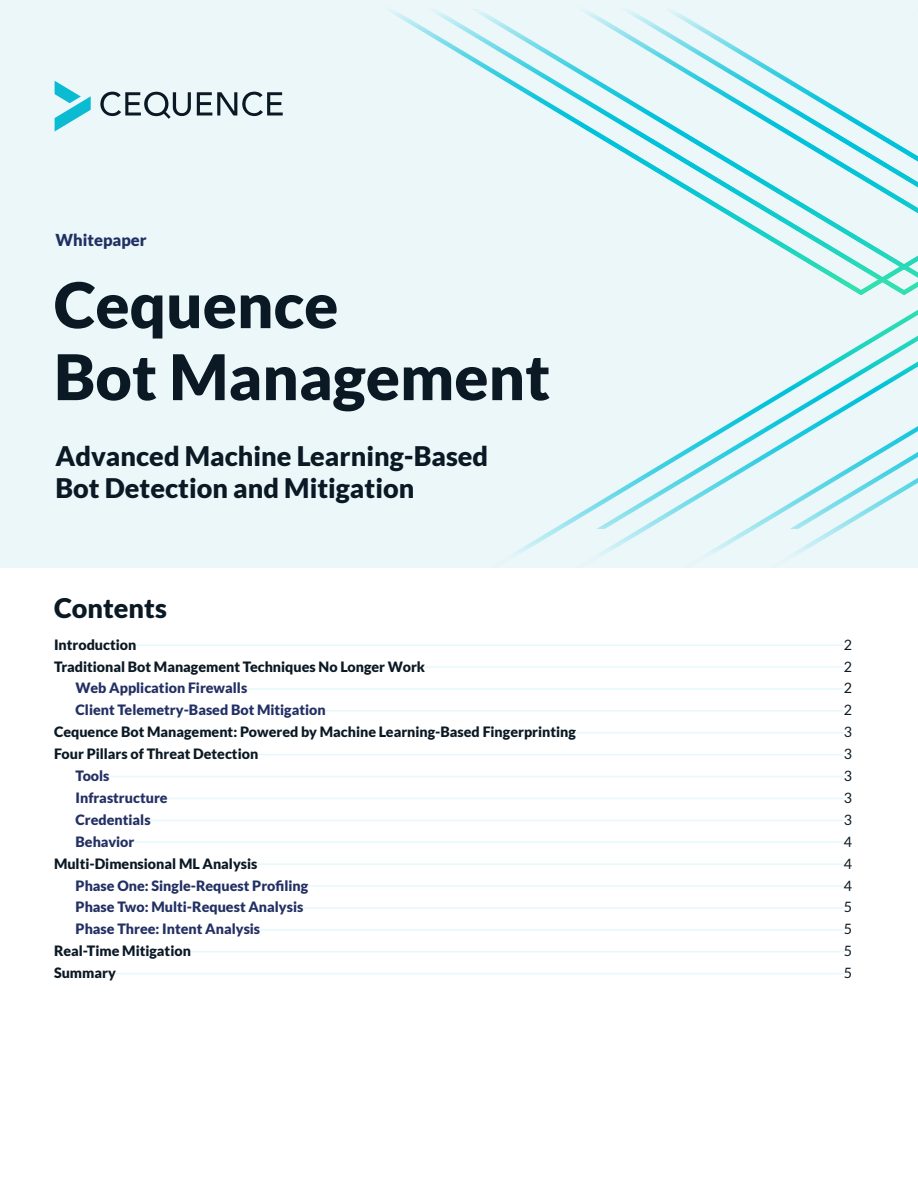
<style>
.page{position:relative;width:918px;height:1188px;background:#fff}
.page>*{position:absolute;margin:0;border:0;box-sizing:border-box;transform-origin:0 0}
.t1{font:900 63px/72px "Lato";color:#0b1924}
.t2{font:900 27px/32.4px "Lato";color:#0b1924}
.t3{font:900 16.5px "Lato";color:#213063}
.t4{font:900 14.25px "Lato";color:#0b1924}
.t5{font:900 14.25px "Lato";color:#223064}
.t6{font:14.25px "Lato";color:#0b1924}
</style>
<div class="page">
<div style="left:0;top:0;width:918px;height:568px;background:#ecf7fa"></div>
<svg style="left:197px;top:92px;width:86px;height:24px"></svg>
<svg style="left:100px;top:92px;width:91px;height:27px"></svg>
<svg style="left:55px;top:81px;width:36px;height:51px"></svg>
<hr style="left:136px;top:644px;width:708px;height:2px;background:#e6f9fb">
<hr style="left:425px;top:666px;width:419px;height:2px;background:#e6f9fb">
<hr style="left:247px;top:688px;width:597px;height:2px;background:#e6f9fb">
<hr style="left:326px;top:710px;width:518px;height:2px;background:#e6f9fb">
<hr style="left:576px;top:732px;width:268px;height:1px;background:#e6f9fb">
<hr style="left:258px;top:754px;width:586px;height:1px;background:#e6f9fb">
<hr style="left:110px;top:776px;width:734px;height:1px;background:#e6f9fb">
<hr style="left:168px;top:798px;width:676px;height:1px;background:#e6f9fb">
<hr style="left:151px;top:820px;width:693px;height:1px;background:#e6f9fb">
<hr style="left:134px;top:841px;width:710px;height:2px;background:#e6f9fb">
<hr style="left:258px;top:863px;width:586px;height:2px;background:#e6f9fb">
<hr style="left:308px;top:885px;width:536px;height:2px;background:#e6f9fb">
<hr style="left:303px;top:907px;width:541px;height:2px;background:#e6f9fb">
<hr style="left:260px;top:929px;width:584px;height:2px;background:#e6f9fb">
<hr style="left:191px;top:951px;width:653px;height:1px;background:#e6f9fb">
<hr style="left:116px;top:973px;width:728px;height:1px;background:#e6f9fb">
<svg style="left:509px;top:310px;width:409px;height:247px"></svg>
<svg style="left:413px;top:12px;width:505px;height:283px"></svg>
<svg style="left:596px;top:336px;width:322px;height:193px"></svg>
<p class="t3" style="left:56px;top:230px;width:93px">Whitepaper</p>
<h1 class="t1" style="left:54px;top:268px;width:498px">Cequence<br>Bot Management</h1>
<h2 class="t2" style="left:56px;top:439px;width:434px">Advanced Machine Learning-Based<br>Bot Detection and Mitigation</h2>
<h2 class="t2" style="left:54px;top:592px;width:114px">Contents</h2>
<p class="t4" style="left:54px;top:636px;width:84px">Introduction</p>
<p class="t6" style="left:844px;top:637px;width:10px">2</p>
<p class="t4" style="left:54px;top:658px;width:373px">Traditional Bot Management Techniques No Longer Work</p>
<p class="t6" style="left:844px;top:658px;width:10px">2</p>
<p class="t5" style="left:76px;top:680px;width:173px">Web Application Firewalls</p>
<p class="t6" style="left:844px;top:680px;width:10px">2</p>
<p class="t5" style="left:76px;top:702px;width:252px">Client Telemetry-Based Bot Mitigation</p>
<p class="t6" style="left:844px;top:702px;width:10px">2</p>
<p class="t4" style="left:54px;top:724px;width:523px">Cequence Bot Management: Powered by Machine Learning-Based Fingerprinting</p>
<p class="t6" style="left:844px;top:724px;width:10px">3</p>
<p class="t4" style="left:54px;top:746px;width:206px">Four Pillars of Threat Detection</p>
<p class="t6" style="left:844px;top:746px;width:10px">3</p>
<p class="t5" style="left:76px;top:767px;width:35px">Tools</p>
<p class="t6" style="left:844px;top:768px;width:10px">3</p>
<p class="t5" style="left:76px;top:789px;width:94px">Infrastructure</p>
<p class="t6" style="left:844px;top:790px;width:10px">3</p>
<p class="t5" style="left:76px;top:811px;width:77px">Credentials</p>
<p class="t6" style="left:844px;top:812px;width:10px">3</p>
<p class="t5" style="left:76px;top:833px;width:60px">Behavior</p>
<p class="t6" style="left:844px;top:834px;width:10px">4</p>
<p class="t4" style="left:54px;top:855px;width:205px">Multi-Dimensional ML Analysis</p>
<p class="t6" style="left:844px;top:856px;width:10px">4</p>
<p class="t5" style="left:76px;top:877px;width:234px">Phase One: Single-Request Profiling</p>
<p class="t6" style="left:844px;top:877px;width:10px">4</p>
<p class="t5" style="left:76px;top:899px;width:229px">Phase Two: Multi-Request Analysis</p>
<p class="t6" style="left:844px;top:899px;width:10px">5</p>
<p class="t5" style="left:76px;top:921px;width:186px">Phase Three: Intent Analysis</p>
<p class="t6" style="left:844px;top:921px;width:10px">5</p>
<p class="t4" style="left:54px;top:943px;width:138px">Real-Time Mitigation</p>
<p class="t6" style="left:844px;top:943px;width:10px">5</p>
<p class="t4" style="left:54px;top:965px;width:63px">Summary</p>
<p class="t6" style="left:844px;top:965px;width:10px">5</p>
</div>
